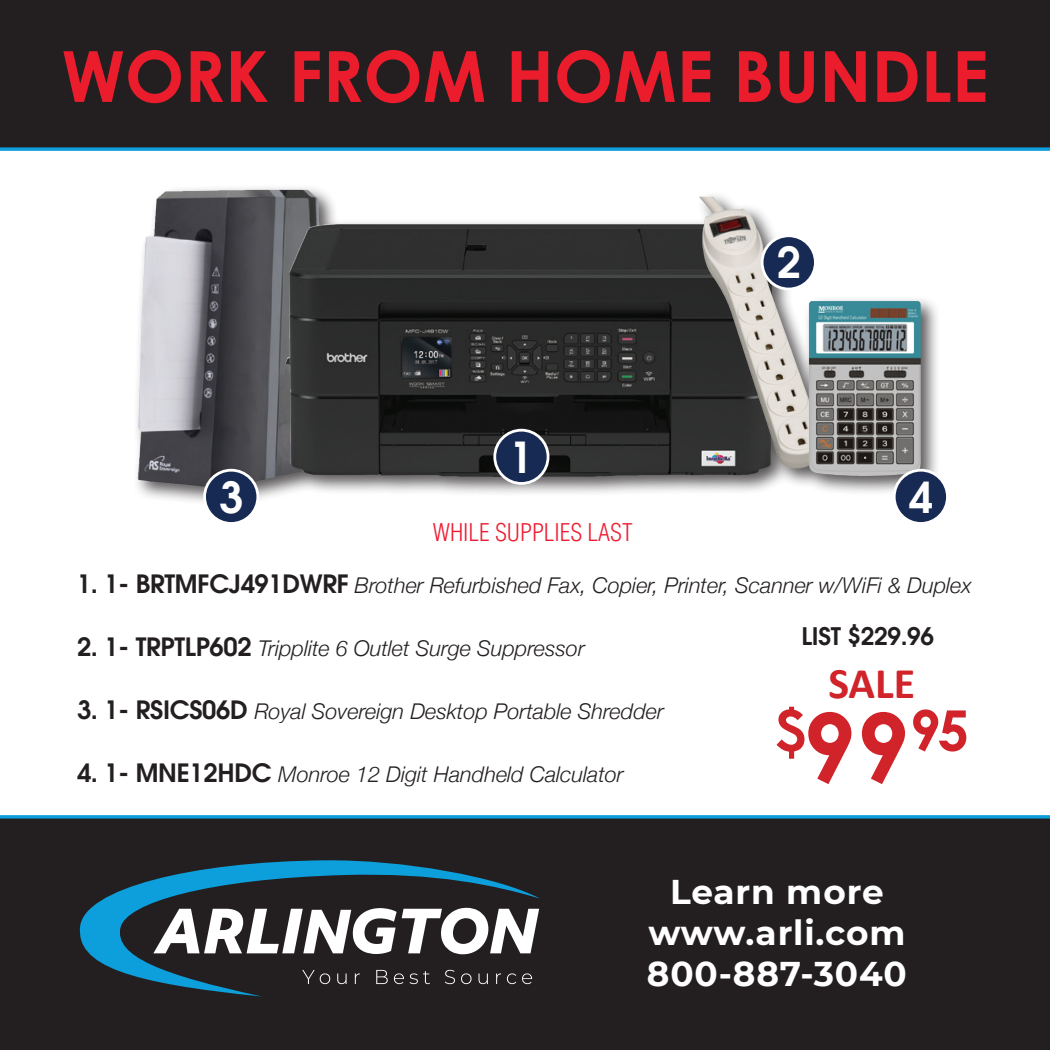
<style>
.page{position:relative;width:1050px;height:1050px;background:#fff}
.page>*{position:absolute;margin:0;border:0;box-sizing:border-box;transform-origin:0 0}
.t1{font:700 70.7px "Century Gothic";color:#eb1c2c}
.t2{font:700 55.65px "Century Gothic";color:#d1232a}
.t3{font:700 43.75px "Calibri";color:#d1232a}
.t4{font:600 42.7px "Avant Garde";color:#fff}
.t5{font:700 34.3px "Montserrat";letter-spacing:.025em;color:#fff}
.t6{font:600 24.15px "Avant Garde";letter-spacing:-.01em;color:#231f20}
.t7{font:300 condensed 23.8px "Helvetica";color:#ed1d33}
.t8{font:italic 300 21.7px "Helvetica Neue";color:#231f20}
.s1{font-family:"Avant Garde";font-weight:600;font-style:normal;font-size:25.2px}
.s2{font-size:95.55px}
</style>
<div class="page">
<div style="left:0;top:0;width:1050px;height:149px;background:#231f20"></div>
<svg style="left:0;top:147px;width:1050px;height:4px;background:#1794c9"></svg>
<div style="left:132px;top:183px;width:809px;height:323px;background:#231f20;opacity:.75"></div>
<img style="left:137px;top:190px;width:190px;height:296px">
<img style="left:286px;top:224px;width:485px;height:253px">
<img style="left:699px;top:197px;width:124px;height:272px">
<img style="left:809px;top:301px;width:98px;height:175px">
<div style="left:495px;top:430px;width:53px;height:53px;background:#172a53;border-radius:50%"></div>
<div style="left:493px;top:429px;width:56px;height:56px;border:3px solid #fff;border-radius:50%"></div>
<div style="left:762px;top:236px;width:53px;height:53px;background:#172a53;border-radius:50%"></div>
<div style="left:761px;top:234px;width:56px;height:56px;border:3px solid #fff;border-radius:50%"></div>
<div style="left:205px;top:470px;width:53px;height:53px;background:#172a53;border-radius:50%"></div>
<div style="left:203px;top:469px;width:56px;height:56px;border:3px solid #fff;border-radius:50%"></div>
<div style="left:894px;top:470px;width:53px;height:53px;background:#172a53;border-radius:50%"></div>
<div style="left:893px;top:469px;width:56px;height:56px;border:3px solid #fff;border-radius:50%"></div>
<div style="left:0;top:819px;width:1050px;height:231px;background:#231f20"></div>
<svg style="left:79px;top:860px;width:461px;height:137px"></svg>
<svg style="left:302px;top:970px;width:28px;height:14px"></svg>
<svg style="left:337px;top:974px;width:10px;height:10px"></svg>
<svg style="left:355px;top:973px;width:5px;height:11px"></svg>
<svg style="left:376px;top:970px;width:12px;height:14px"></svg>
<svg style="left:394px;top:973px;width:10px;height:11px"></svg>
<svg style="left:410px;top:971px;width:20px;height:13px"></svg>
<svg style="left:445px;top:970px;width:10px;height:14px"></svg>
<svg style="left:461px;top:973px;width:11px;height:11px"></svg>
<svg style="left:479px;top:974px;width:9px;height:10px"></svg>
<svg style="left:496px;top:973px;width:5px;height:11px"></svg>
<svg style="left:507px;top:973px;width:9px;height:11px"></svg>
<svg style="left:522px;top:973px;width:10px;height:11px"></svg>
<svg style="left:0;top:815px;width:1050px;height:4px;background:#1694c9"></svg>
<p class="t1" style="left:61px;top:23px;width:929px">WORK FROM HOME BUNDLE</p>
<p class="t4" style="left:509px;top:429px;width:25px">1</p>
<p class="t4" style="left:777px;top:234px;width:25px">2</p>
<p class="t4" style="left:219px;top:469px;width:25px">3</p>
<p class="t4" style="left:909px;top:469px;width:25px">4</p>
<p class="t7" style="left:433px;top:517px;width:201px">WHILE SUPPLIES LAST</p>
<p class="t8" style="left:77px;top:568px;width:896px"><span class="s1">1. 1- BRTMFCJ491DWRF</span> Brother Refurbished Fax, Copier, Printer, Scanner w/WiFi &amp; Duplex</p>
<p class="t8" style="left:77px;top:631px;width:509px"><span class="s1">2. 1- TRPTLP602</span> Tripplite 6 Outlet Surge Suppressor</p>
<p class="t8" style="left:77px;top:694px;width:588px"><span class="s1">3. 1- RSICS06D</span> Royal Sovereign Desktop Portable Shredder</p>
<p class="t8" style="left:77px;top:757px;width:548px"><span class="s1">4. 1- MNE12HDC</span> Monroe 12 Digit Handheld Calculator</p>
<p class="t6" style="left:802px;top:620px;width:134px">LIST $229.96</p>
<p class="t3" style="left:828px;top:657px;width:88px">SALE</p>
<p class="t2" style="left:775px;top:688px;width:196px">$<span class="s2">99</span>95</p>
<p class="t5" style="left:670px;top:867px;width:215px">Learn more</p>
<p class="t5" style="left:648px;top:908px;width:258px">www.arli.com</p>
<p class="t5" style="left:647px;top:949px;width:262px">800-887-3040</p>
</div>
